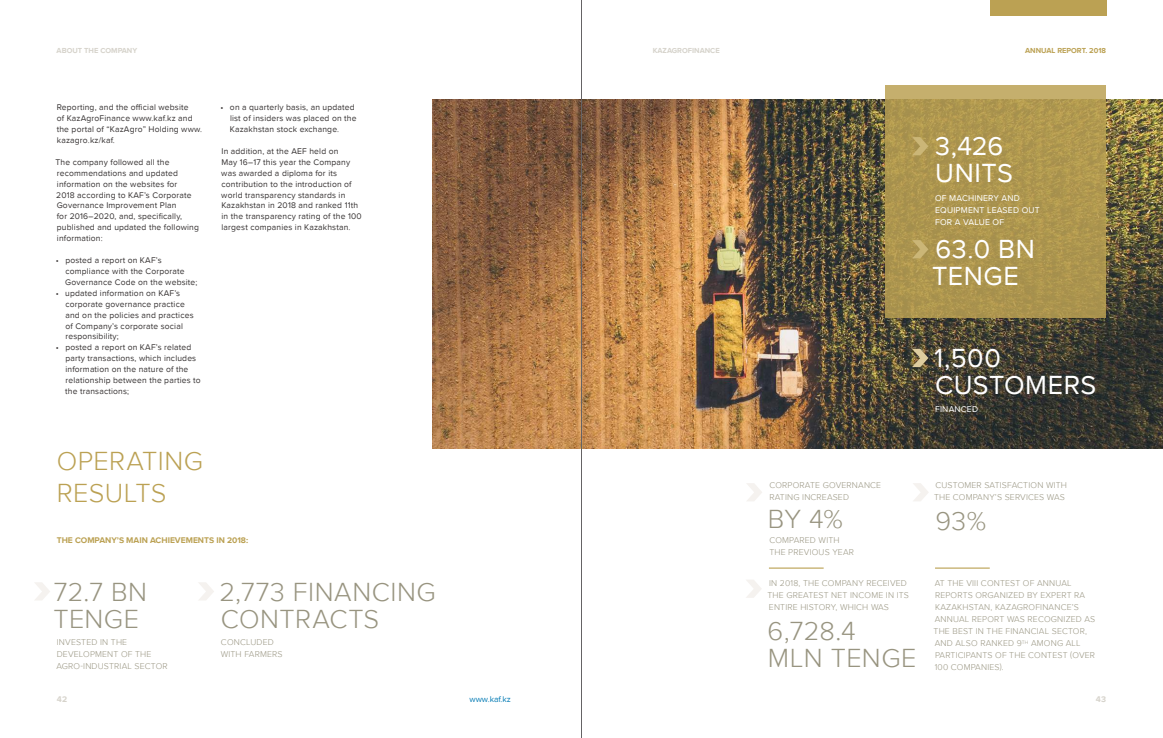
<style>
.page{position:relative;width:1163px;height:738px;background:#fff}
.page>*{position:absolute;margin:0;border:0;box-sizing:border-box;transform-origin:0 0}
.t1{font:300 27px/27px "Proxima Nova";letter-spacing:.02em;color:#989480}
.t2{font:27px/27px "Proxima Nova";letter-spacing:.02em;color:#fff}
.t3{font:300 27px/32.4px "Proxima Nova";letter-spacing:.015em;color:#bba153}
.t4{font:300 8.7px/12px "Proxima Nova";letter-spacing:.02em;color:#989480}
.t5{font:8.7px/12px "Proxima Nova";letter-spacing:.02em;color:#fff}
.t6{font:8.5px/10.9px "Proxima Nova";letter-spacing:.02em;color:#393535}
.t7{font:700 8.5px "Proxima Nova";color:#bba153}
.t8{font:8.5px "Proxima Nova";color:#067cb5}
.t9{font:700 8.5px "Proxima Nova";color:#d6d3cb}
.t10{font:700 7.5px "Proxima Nova";color:#d6d3cb}
.t11{font:700 7.5px "Proxima Nova";color:#bba153}
</style>
<div class="page">
<img style="left:433px;top:99px;width:729px;height:349px">
<svg style="left:885px;top:85px;width:221px;height:232px;fill:#ae964f"></svg>
<hr style="left:934px;top:567px;width:55px;height:1px;background:#bba153">
<hr style="left:768px;top:567px;width:55px;height:1px;background:#bba153">
<svg style="left:35px;top:582px;width:15px;height:18px"></svg>
<svg style="left:199px;top:582px;width:15px;height:18px"></svg>
<svg style="left:913px;top:483px;width:15px;height:18px"></svg>
<svg style="left:747px;top:483px;width:15px;height:18px"></svg>
<svg style="left:746px;top:580px;width:15px;height:17px"></svg>
<svg style="left:911px;top:137px;width:17px;height:18px"></svg>
<svg style="left:911px;top:240px;width:17px;height:18px"></svg>
<svg style="left:911px;top:348px;width:17px;height:19px"></svg>
<div style="left:989px;top:0;width:117px;height:16px;background:#bba153"></div>
<hr style="left:581px;top:0;width:1px;height:737px;background:#656365">
<p class="t10" style="left:57px;top:45px;width:12px">ABOUT</p>
<p class="t10" style="left:84px;top:45px;width:6px">THE</p>
<p class="t10" style="left:100px;top:45px;width:12px">COMPANY</p>
<p class="t10" style="left:652px;top:45px;width:69px">KAZAGROFINANCE</p>
<p class="t11" style="left:1024px;top:45px;width:82px">ANNUAL REPORT. 2018</p>
<p class="t6" style="left:57px;top:101px;width:147px">Reporting, and the official website<br>of KazAgroFinance www.kaf.kz and the portal of “KazAgro” Holding www. kazagro.kz/kaf.</p>
<p class="t6" style="left:56px;top:156px;width:145px">The company followed all the recommendations and updated information on the websites for<br>2018 according to KAF’s Corporate<br>Governance Improvement Plan<br>for 2016–2020, and, specifically, published and updated the following information:</p>
<p class="t6" style="left:65px;top:254px;width:134px;text-indent:-9px">• posted a report on KAF’s compliance with the Corporate<br>Governance Code on the website;</p>
<p class="t6" style="left:65px;top:287px;width:130px;text-indent:-10px">• updated information on KAF’s corporate governance practice and on the policies and practices of Company’s corporate social responsibility;</p>
<p class="t6" style="left:65px;top:341px;width:137px;text-indent:-9px">• posted a report on KAF’s related party transactions, which includes information on the nature of the relationship between the parties to the transactions;</p>
<p class="t6" style="left:230px;top:101px;width:128px;text-indent:-10px">• on a quarterly basis, an updated list of insiders was placed on the<br>Kazakhstan stock exchange.</p>
<p class="t6" style="left:221px;top:145px;width:142px">In addition, at the AEF held on<br>May 16–17 this year the Company was awarded a diploma for its contribution to the introduction of world transparency standards in<br>Kazakhstan in 2018 and ranked 11th in the transparency rating of the 100 largest companies in Kazakhstan.</p>
<h1 class="t3" style="left:57px;top:442px;width:148px">OPERATING<br>RESULTS</h1>
<p class="t7" style="left:57px;top:533px;width:193px">THE COMPANY’S MAIN ACHIEVEMENTS IN 2018:</p>
<h1 class="t1" style="left:53px;top:576px;width:95px">72.7 BN<br>TENGE</h1>
<p class="t4" style="left:56px;top:635px;width:113px">INVESTED IN THE<br>DEVELOPMENT OF THE<br>AGRO-INDUSTRIAL SECTOR</p>
<h1 class="t1" style="left:220px;top:576px;width:218px">2,773 FINANCING<br>CONTRACTS</h1>
<p class="t4" style="left:221px;top:635px;width:63px">CONCLUDED<br>WITH FARMERS</p>
<h1 class="t2" style="left:934px;top:131px;width:79px">3,426<br>UNITS</h1>
<p class="t5" style="left:934px;top:191px;width:106px">OF MACHINERY AND<br>EQUIPMENT LEASED OUT<br>FOR A VALUE OF</p>
<h1 class="t2" style="left:932px;top:234px;width:104px">63.0 BN<br>TENGE</h1>
<h1 class="t2" style="left:934px;top:343px;width:163px">1,500<br>CUSTOMERS</h1>
<p class="t5" style="left:934px;top:402px;width:45px">FINANCED</p>
<p class="t4" style="left:769px;top:478px;width:113px">CORPORATE GOVERNANCE<br>RATING INCREASED</p>
<h1 class="t1" style="left:767px;top:503px;width:77px">BY 4%</h1>
<p class="t4" style="left:769px;top:533px;width:86px">COMPARED WITH<br>THE PREVIOUS YEAR</p>
<p class="t4" style="left:767px;top:576px;width:143px">IN 2018, THE COMPANY RECEIVED<br>THE GREATEST NET INCOME IN ITS<br>ENTIRE HISTORY, WHICH WAS</p>
<h1 class="t1" style="left:767px;top:615px;width:150px">6,728.4<br>MLN TENGE</h1>
<p class="t4" style="left:933px;top:478px;width:134px">CUSTOMER SATISFACTION WITH<br>THE COMPANY’S SERVICES WAS</p>
<h1 class="t1" style="left:935px;top:505px;width:52px">93%</h1>
<p class="t4" style="left:933px;top:576px;width:163px">AT THE VIII CONTEST OF ANNUAL<br>REPORTS ORGANIZED BY EXPERT RA<br>KAZAKHSTAN, KAZAGROFINANCE’S<br>ANNUAL REPORT WAS RECOGNIZED AS<br>THE BEST IN THE FINANCIAL SECTOR,<br>AND ALSO RANKED 9<sup>TH</sup> AMONG ALL<br>PARTICIPANTS OF THE CONTEST (OVER<br>100 COMPANIES).</p>
<p class="t9" style="left:57px;top:692px;width:12px">42</p>
<p class="t8" style="left:469px;top:692px;width:43px">www.kaf.kz</p>
<p class="t9" style="left:1095px;top:692px;width:12px">43</p>
</div>
